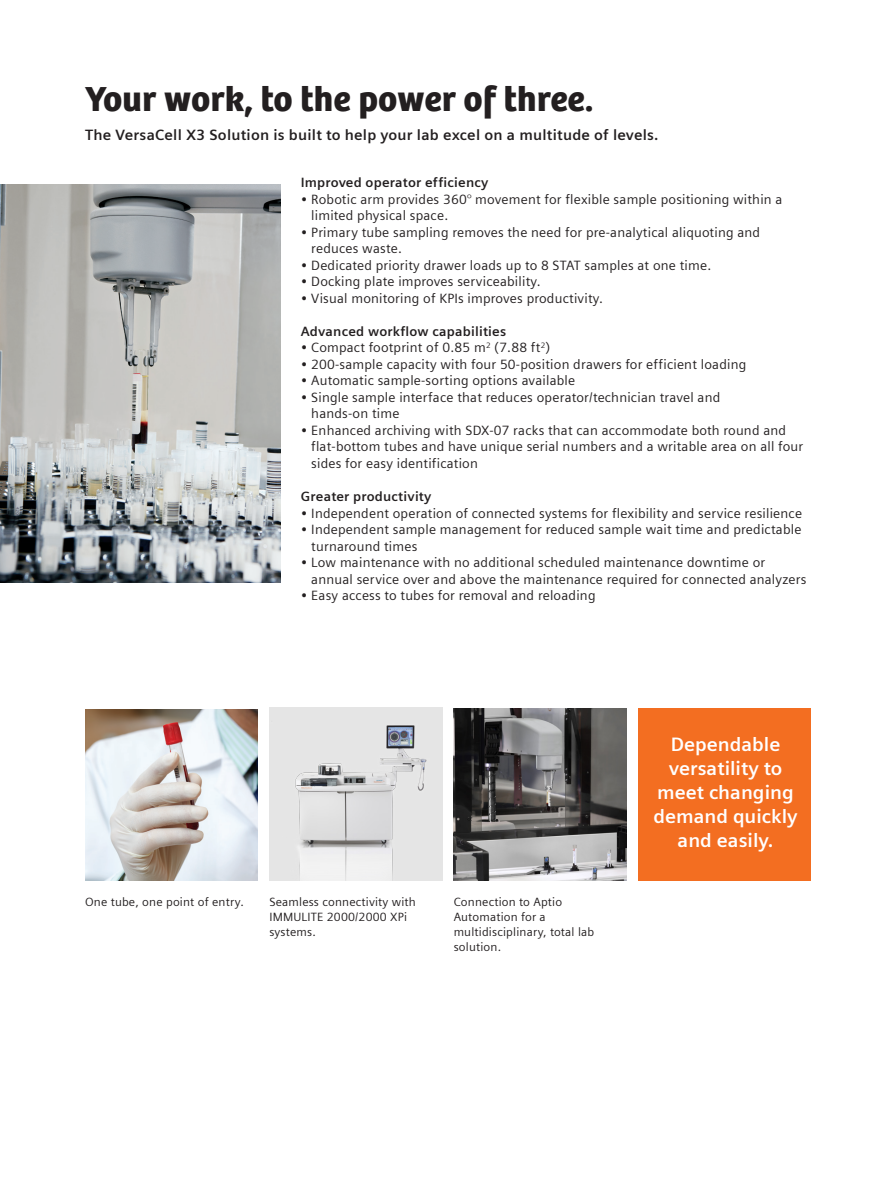
<style>
.page{position:relative;width:893px;height:1191px;background:#fff}
.page>*{position:absolute;margin:0;border:0;box-sizing:border-box;transform-origin:0 0}
.headline__24pt_110{font:36px "SH Bree Headline Regular";color:#231f20}
.t1{font:700 19.5px/24px "Siemens Sans";color:#fff;text-align:center}
.caption__7_5pt_10pt{font:700 15px "Siemens Sans";letter-spacing:.015em;color:#231f20}
.caption__7_5pt_10pt-2{font:13.5px/16.5px "Siemens Sans";letter-spacing:.015em;color:#231f20}
.caption__7_5pt_10pt-3{font:700 13.5px "Siemens Sans";letter-spacing:.015em;color:#231f20}
.caption__7_5pt_10pt-4{font:12px/15px "Siemens Sans";letter-spacing:.015em;color:#231f20}
</style>
<div class="page">
<img style="left:0;top:184px;width:281px;height:398px">
<img style="left:85px;top:710px;width:173px;height:170px">
<img style="left:269px;top:707px;width:173px;height:173px">
<div style="left:638px;top:707px;width:173px;height:173px;background:#f36e21"></div>
<img style="left:454px;top:709px;width:172px;height:171px">
<h1 class="headline__24pt_110" style="left:85px;top:70px;width:510px">Your work, to the power of three.</h1>
<p class="caption__7_5pt_10pt" style="left:85px;top:124px;width:575px">The VersaCell X3 Solution is built to help your lab excel on a multitude of levels.</p>
<p class="caption__7_5pt_10pt-3" style="left:301px;top:172px;width:189px">Improved operator efficiency</p>
<p class="caption__7_5pt_10pt-2" style="left:311px;top:190px;width:473px;text-indent:-11px">• Robotic arm provides 360° movement for flexible sample positioning within a limited physical space.</p>
<p class="caption__7_5pt_10pt-2" style="left:311px;top:223px;width:450px;text-indent:-11px">• Primary tube sampling removes the need for pre-analytical aliquoting and reduces waste.</p>
<p class="caption__7_5pt_10pt-2" style="left:301px;top:256px;width:412px">• Dedicated priority drawer loads up to 8 STAT samples at one time.</p>
<p class="caption__7_5pt_10pt-2" style="left:301px;top:272px;width:241px">• Docking plate improves serviceability.</p>
<p class="caption__7_5pt_10pt-2" style="left:301px;top:289px;width:304px">• Visual monitoring of KPIs improves productivity.</p>
<p class="caption__7_5pt_10pt-3" style="left:301px;top:321px;width:207px">Advanced workflow capabilities</p>
<p class="caption__7_5pt_10pt-2" style="left:301px;top:338px;width:251px">• Compact footprint of 0.85 m<sup>2</sup> (7.88 ft<sup>2</sup>)</p>
<p class="caption__7_5pt_10pt-2" style="left:301px;top:355px;width:447px">• 200-sample capacity with four 50-position drawers for efficient loading</p>
<p class="caption__7_5pt_10pt-2" style="left:301px;top:371px;width:276px">• Automatic sample-sorting options available</p>
<p class="caption__7_5pt_10pt-2" style="left:311px;top:388px;width:411px;text-indent:-11px">• Single sample interface that reduces operator/technician travel and hands-on time</p>
<p class="caption__7_5pt_10pt-2" style="left:311px;top:421px;width:493px;text-indent:-11px">• Enhanced archiving with SDX-07 racks that can accommodate both round and flat-bottom tubes and have unique serial numbers and a writable area on all four sides for easy identification</p>
<p class="caption__7_5pt_10pt-3" style="left:301px;top:486px;width:132px">Greater productivity</p>
<p class="caption__7_5pt_10pt-2" style="left:301px;top:503px;width:503px">• Independent operation of connected systems for flexibility and service resilience</p>
<p class="caption__7_5pt_10pt-2" style="left:311px;top:520px;width:492px;text-indent:-11px">• Independent sample management for reduced sample wait time and predictable turnaround times</p>
<p class="caption__7_5pt_10pt-2" style="left:311px;top:553px;width:497px;text-indent:-11px">• Low maintenance with no additional scheduled maintenance downtime or annual service over and above the maintenance required for connected analyzers</p>
<p class="caption__7_5pt_10pt-2" style="left:301px;top:586px;width:296px">• Easy access to tubes for removal and reloading</p>
<p class="caption__7_5pt_10pt-4" style="left:85px;top:893px;width:160px">One tube, one point of entry.</p>
<p class="caption__7_5pt_10pt-4" style="left:269px;top:893px;width:148px">Seamless connectivity with<br>IMMULITE 2000/2000 XPi systems.</p>
<p class="caption__7_5pt_10pt-4" style="left:454px;top:893px;width:142px">Connection to Aptio<br>Automation for a multidisciplinary, total lab solution.</p>
<p class="t1" style="left:653px;top:731px;width:146px">Dependable versatility to meet changing demand quickly and easily.</p>
</div>
